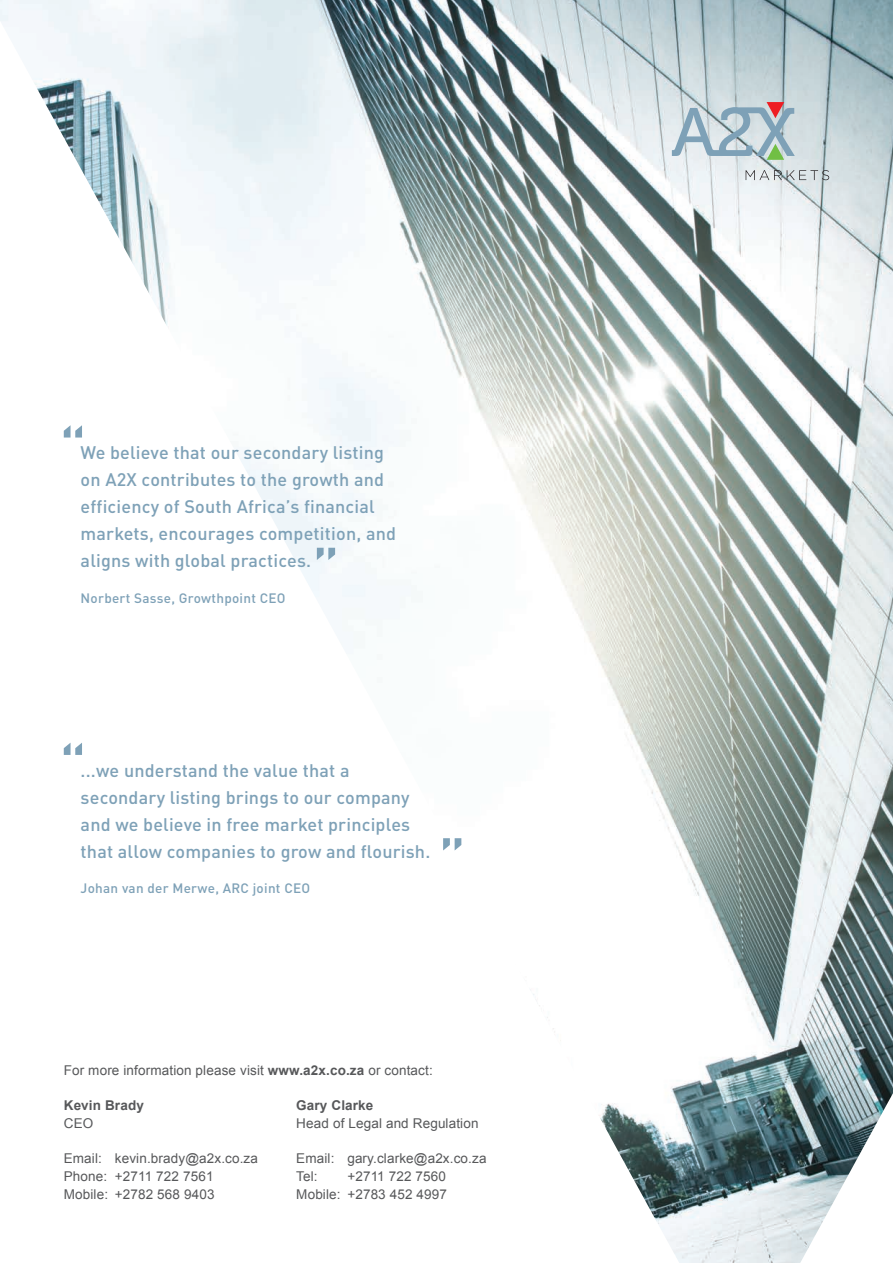
<style>
.page{position:relative;width:893px;height:1263px;background:#fff}
.page>*{position:absolute;margin:0;border:0;box-sizing:border-box;transform-origin:0 0}
.pull_out{font:500 18px/27px "DIN Pro";letter-spacing:.01em;color:#7ea1b7}
.BODY_copy{font:13.5px/18px "Arial";letter-spacing:.01em;color:#57585a}
.pull_out-2{font:500 13.5px "DIN Pro";letter-spacing:.02em;color:#7ea1b7}
.BODY_copy-2{font:700 13.5px/18px "Arial";letter-spacing:.01em;color:#57585a}
.s1{font-weight:700}
.s2{font-weight:400}
</style>
<div class="page">
<img style="left:0;top:0;width:893px;height:1263px">
<svg style="left:672px;top:102px;width:123px;height:58px;background:#b7c6cd"></svg>
<svg style="left:746px;top:170px;width:83px;height:10px"></svg>
<svg style="left:64px;top:743px;width:18px;height:12px"></svg>
<svg style="left:64px;top:425px;width:18px;height:12px"></svg>
<svg style="left:443px;top:838px;width:18px;height:12px"></svg>
<svg style="left:317px;top:548px;width:18px;height:12px"></svg>
<p class="pull_out" style="left:81px;top:438px;width:317px">We believe that our secondary listing on A2X contributes to the growth and efficiency of South Africa’s financial markets, encourages competition, and aligns with global practices.</p>
<p class="pull_out-2" style="left:81px;top:587px;width:207px">Norbert Sasse, Growthpoint CEO</p>
<p class="pull_out" style="left:81px;top:755px;width:351px">...we understand the value that a secondary listing brings to our company and we believe in free market principles that allow companies to grow and flourish.</p>
<p class="pull_out-2" style="left:81px;top:878px;width:231px">Johan van der Merwe, ARC joint CEO</p>
<p class="BODY_copy" style="left:64px;top:1061px;width:370px">For more information please visit <span class="s1">www.a2x.co.za</span> or contact:</p>
<p class="BODY_copy-2" style="left:64px;top:1096px;width:82px">Kevin Brady<br><span class="s2">CEO</span></p>
<p class="BODY_copy" style="left:64px;top:1149px;width:196px">Email: kevin.brady@a2x.co.za<br>Phone: +2711 722 7561<br>Mobile: +2782 568 9403</p>
<p class="BODY_copy" style="left:296px;top:1097px;width:184px"><span class="s1">Gary Clarke<br></span>Head of Legal and Regulation</p>
<p class="BODY_copy" style="left:296px;top:1150px;width:192px">Email: gary.clarke@a2x.co.za<br>Tel:</p>
<p class="BODY_copy" style="left:296px;top:1168px;width:152px;text-align:right">+2711 722 7560<br>Mobile: +2783 452 4997</p>
</div>
